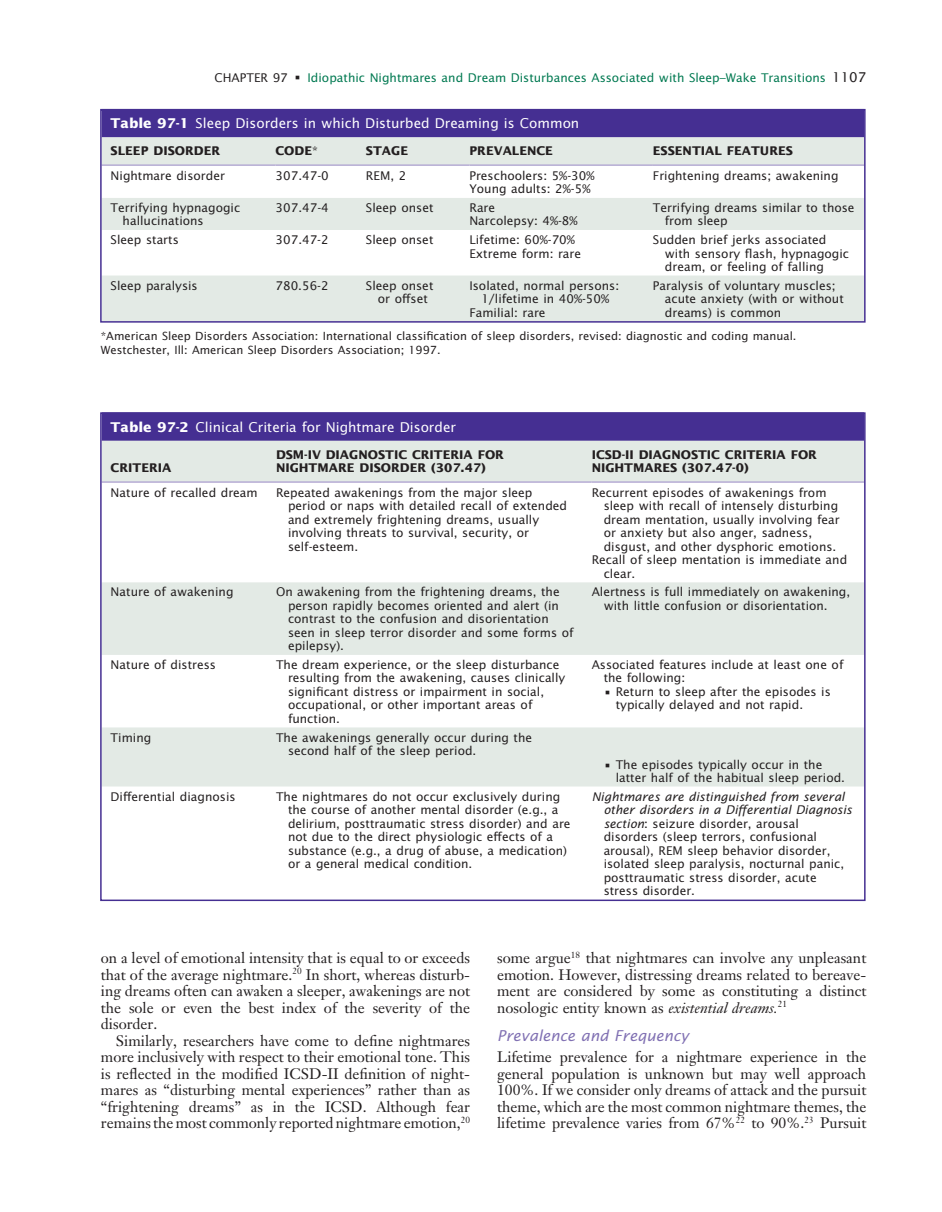
<style>
.page{position:relative;width:942px;height:1212px;background:#fff}
.page>*{position:absolute;margin:0;border:0;box-sizing:border-box;transform-origin:0 0}
.t1{font:15px/16.5px "Janson Text";color:#231f20;text-align:justify}
.t2{font:italic 15px "Lucida Sans";color:#8171b3}
.t3{font:13.5px "Lucida Sans";color:#fff}
.t4{font:12px/13.5px "Lucida Sans";color:#231f20}
.t5{font:700 12px "Lucida Sans";color:#231f20}
.t6{font:12px "Lucida Sans";color:#017951}
.t7{font:11.25px/13.5px "Lucida Sans";color:#231f20}
.s1{color:#231f20}
.s2{font-size:13.5px;color:#231f20}
.s3{font-weight:700}
.s4{font-style:italic}
</style>
<div class="page">
<div style="left:102px;top:109px;width:762px;height:28px;background:#452f92"></div>
<div style="left:103px;top:137px;width:759px;height:27px;background:#e3eae5"></div>
<svg style="left:103px;top:198px;width:759px;height:122px;fill:#e3eae5"></svg>
<hr style="left:102px;top:164px;width:173px;height:2px;background:#b6acd4">
<hr style="left:275px;top:164px;width:91px;height:2px;background:#b6acd4">
<hr style="left:366px;top:164px;width:103px;height:2px;background:#b6acd4">
<hr style="left:469px;top:164px;width:184px;height:2px;background:#b6acd4">
<hr style="left:653px;top:164px;width:211px;height:2px;background:#b6acd4">
<div style="left:100px;top:109px;width:765px;height:214px;border:2px solid #452f92"></div>
<div style="left:102px;top:412px;width:762px;height:29px;background:#452f92"></div>
<div style="left:103px;top:441px;width:759px;height:40px;background:#e3eae5"></div>
<svg style="left:103px;top:582px;width:759px;height:204px;fill:#e3eae5"></svg>
<hr style="left:102px;top:481px;width:174px;height:2px;background:#b6acd4">
<hr style="left:276px;top:481px;width:315px;height:2px;background:#b6acd4">
<hr style="left:591px;top:481px;width:273px;height:2px;background:#b6acd4">
<div style="left:100px;top:412px;width:765px;height:489px;border:2px solid #452f92"></div>
<p class="t6" style="left:214px;top:70px;width:653px"><span class="s1">CHAPTER 97 •</span> Idiopathic Nightmares and Dream Disturbances Associated with Sleep–Wake Transitions <span class="s2">1107</span></p>
<p class="t3" style="left:111px;top:115px;width:470px"><span class="s3">TABLE 97-1</span> Sleep Disorders in which Disturbed Dreaming is Common</p>
<p class="t5" style="left:111px;top:144px;width:23px">SLEEP</p>
<p class="t5" style="left:153px;top:144px;width:19px">DISORDER</p>
<p class="t5" style="left:275px;top:144px;width:19px">CODE</p>
<p class="t4" style="left:312px;top:144px;width:7px">*</p>
<p class="t5" style="left:366px;top:144px;width:17px">STAGE</p>
<p class="t5" style="left:469px;top:144px;width:59px">PREVALENCE</p>
<p class="t5" style="left:653px;top:144px;width:17px">ESSENTIA</p>
<p class="t5" style="left:714px;top:144px;width:29px">L FEAT</p>
<p class="t5" style="left:760px;top:144px;width:18px">URES</p>
<p class="t4" style="left:111px;top:169px;width:116px">Nightmare disorder</p>
<p class="t4" style="left:275px;top:169px;width:55px">307.47-0</p>
<p class="t4" style="left:366px;top:169px;width:42px">REM, 2</p>
<p class="t4" style="left:469px;top:169px;width:127px">Preschoolers: 5%-30%<br>Young adults: 2%-5%</p>
<p class="t4" style="left:653px;top:169px;width:187px">Frightening dreams; awakening</p>
<p class="t4" style="left:123px;top:201px;width:119px;text-indent:-12px">Terrifying hypnagogic hallucinations</p>
<p class="t4" style="left:275px;top:201px;width:55px">307.47-4</p>
<p class="t4" style="left:366px;top:201px;width:69px">Sleep onset</p>
<p class="t4" style="left:469px;top:201px;width:110px">Rare<br>Narcolepsy: 4%-8%</p>
<p class="t4" style="left:665px;top:201px;width:191px;text-indent:-12px">Terrifying dreams similar to those from sleep</p>
<p class="t4" style="left:111px;top:233px;width:70px">Sleep starts</p>
<p class="t4" style="left:275px;top:233px;width:55px">307.47-2</p>
<p class="t4" style="left:366px;top:233px;width:69px">Sleep onset</p>
<p class="t4" style="left:469px;top:233px;width:113px">Lifetime: 60%-70%<br>Extreme form: rare</p>
<p class="t4" style="left:665px;top:233px;width:186px;text-indent:-12px">Sudden brief jerks associated with sensory flash, hypnagogic dream, or feeling of falling</p>
<p class="t4" style="left:111px;top:278px;width:89px">Sleep paralysis</p>
<p class="t4" style="left:275px;top:278px;width:55px">780.56-2</p>
<p class="t4" style="left:366px;top:278px;width:69px;text-align:center">Sleep onset or offset</p>
<p class="t4" style="left:469px;top:278px;width:151px">Isolated, normal persons:</p>
<p class="t4" style="left:664px;top:278px;width:180px;text-indent:-12px">Paralysis of voluntary muscles; acute anxiety (with or without dreams) is common</p>
<p class="t7" style="left:101px;top:329px;width:697px">*American Sleep Disorders Association: International classification of sleep disorders, revised: diagnostic and coding manual.<br>Westchester, Ill: American Sleep Disorders Association; 1997.</p>
<p class="t4" style="left:481px;top:292px;width:129px">1/lifetime in 40%-50%</p>
<p class="t4" style="left:469px;top:305px;width:78px">Familial: rare</p>
<p class="t3" style="left:111px;top:419px;width:347px"><span class="s3">TABLE 97-2</span> Clinical Criteria for Nightmare Disorder</p>
<p class="t5" style="left:111px;top:461px;width:17px">CRITERIA</p>
<p class="t5" style="left:276px;top:447px;width:69px">DSM-IV DIAGNOSTIC</p>
<p class="t5" style="left:412px;top:447px;width:9px">CRITERIA</p>
<p class="t5" style="left:478px;top:447px;width:10px">FOR</p>
<p class="t5" style="left:276px;top:461px;width:19px">NIGHTMARE</p>
<p class="t5" style="left:359px;top:461px;width:19px">DISORDER</p>
<p class="t5" style="left:431px;top:461px;width:56px">(307.47)</p>
<p class="t5" style="left:591px;top:447px;width:66px">ICSD-II DIAGNOSTIC</p>
<p class="t5" style="left:725px;top:447px;width:9px">CRITERIA</p>
<p class="t5" style="left:790px;top:447px;width:10px">FOR</p>
<p class="t5" style="left:591px;top:461px;width:19px">NIGHTMARES</p>
<p class="t5" style="left:682px;top:461px;width:68px">(307.47-0)</p>
<p class="t4" style="left:111px;top:485px;width:149px">Nature of recalled dream</p>
<p class="t4" style="left:288px;top:485px;width:281px;text-indent:-12px">Repeated awakenings from the major sleep period or naps with detailed recall of extended and extremely frightening dreams, usually involving threats to survival, security, or self-esteem.</p>
<p class="t4" style="left:591px;top:485px;width:236px">Recurrent episodes of awakenings from</p>
<p class="t4" style="left:603px;top:499px;width:236px">sleep with recall of intensely disturbing</p>
<p class="t4" style="left:603px;top:512px;width:238px">dream mentation, usually involving fear</p>
<p class="t4" style="left:603px;top:526px;width:210px">or anxiety but also anger, sadness,</p>
<p class="t4" style="left:603px;top:539px;width:234px">disgust, and other dysphoric emotions.</p>
<p class="t4" style="left:591px;top:553px;width:257px">Recall of sleep mentation is immediate and</p>
<p class="t4" style="left:603px;top:566px;width:33px">clear.</p>
<p class="t4" style="left:111px;top:585px;width:124px">Nature of awakening</p>
<p class="t4" style="left:288px;top:585px;width:287px;text-indent:-12px">On awakening from the frightening dreams, the person rapidly becomes oriented and alert (in contrast to the confusion and disorientation seen in sleep terror disorder and some forms of epilepsy).</p>
<p class="t4" style="left:603px;top:585px;width:248px;text-indent:-12px">Alertness is full immediately on awakening, with little confusion or disorientation.</p>
<p class="t4" style="left:111px;top:657px;width:107px">Nature of distress</p>
<p class="t4" style="left:288px;top:657px;width:279px;text-indent:-12px">The dream experience, or the sleep disturbance resulting from the awakening, causes clinically significant distress or impairment in social, occupational, or other important areas of function.</p>
<p class="t4" style="left:603px;top:657px;width:241px;text-indent:-12px">Associated features include at least one of the following:</p>
<p class="t4" style="left:615px;top:684px;width:217px;text-indent:-12px">• Return to sleep after the episodes is typically delayed and not rapid.</p>
<p class="t4" style="left:111px;top:730px;width:42px">Timing</p>
<p class="t4" style="left:288px;top:730px;width:246px;text-indent:-12px">The awakenings generally occur during the second half of the sleep period.</p>
<p class="t4" style="left:615px;top:757px;width:231px;text-indent:-12px">• The episodes typically occur in the latter half of the habitual sleep period.</p>
<p class="t4" style="left:111px;top:789px;width:126px">Differential diagnosis</p>
<p class="t4" style="left:288px;top:789px;width:284px;text-indent:-12px">The nightmares do not occur exclusively during the course of another mental disorder (e.g., a delirium, posttraumatic stress disorder) and are not due to the direct physiologic effects of a substance (e.g., a drug of abuse, a medication) or a general medical condition.</p>
<p class="t4" style="left:603px;top:789px;width:250px;text-indent:-12px"><span class="s4">Nightmares are distinguished from several other disorders in a Differential Diagnosis section</span>: seizure disorder, arousal disorders (sleep terrors, confusional arousal), REM sleep behavior disorder, isolated sleep paralysis, nocturnal panic, posttraumatic stress disorder, acute stress disorder.</p>
<p class="t1" style="left:101px;top:949px;width:371px">on a level of emotional intensity that is equal to or exceeds that of the average nightmare.<sup>20</sup> In short, whereas disturb&shy;ing dreams often can awaken a sleeper, awakenings are not the sole or even the best index of the severity of the disorder.</p>
<p class="t1" style="left:101px;top:1032px;width:371px;text-indent:15px">Similarly, researchers have come to define nightmares more inclusively with respect to their emotional tone. This is reflected in the modified ICSD-II definition of night&shy;mares as “disturbing mental experiences” rather than as “frightening dreams” as in the ICSD. Although fear remains the most commonly reported nightmare emotion,<sup>20</sup></p>
<p class="t1" style="left:497px;top:949px;width:371px">some argue<sup>18</sup> that nightmares can involve any unpleasant emotion. However, distressing dreams related to bereave&shy;ment are considered by some as constituting a distinct nosologic entity known as <span class="s4">existential dreams.</span><sup>21</sup></p>
<p class="t2" style="left:497px;top:1026px;width:193px">Prevalence and Frequency</p>
<p class="t1" style="left:497px;top:1048px;width:371px">Lifetime prevalence for a nightmare experience in the general population is unknown but may well approach 100%. If we consider only dreams of attack and the pursuit theme, which are the most common nightmare themes, the lifetime prevalence varies from 67%<sup>22</sup> to 90%.<sup>23</sup> Pursuit</p>
</div>
